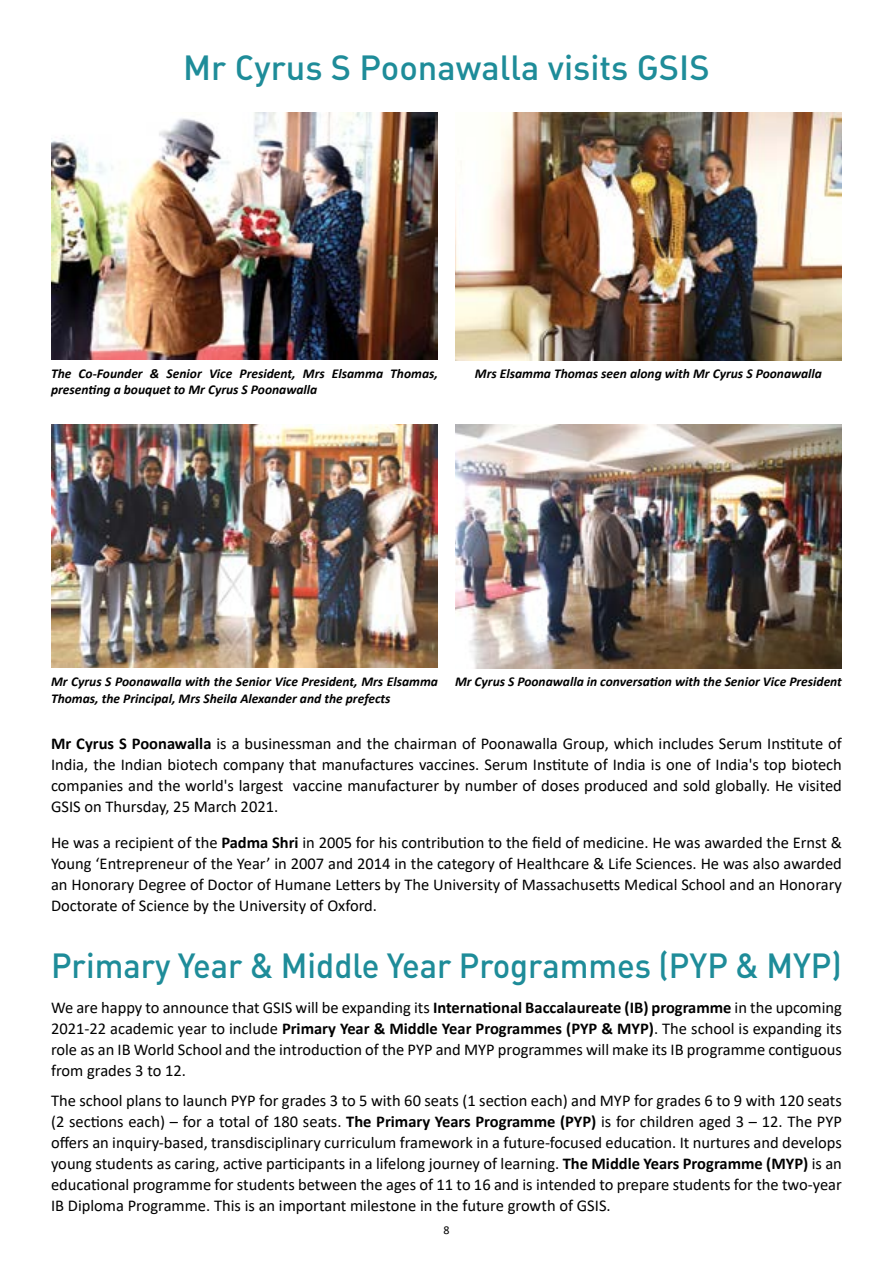
<style>
.page{position:relative;width:893px;height:1263px;background:#fff}
.page>*{position:absolute;margin:0;border:0;box-sizing:border-box;transform-origin:0 0}
.t1{font:34.5px "DIN Medium Alternate";color:#1e8c99;scale:.95 1}
.t2{font:34.5px "DIN Medium Alternate";color:#1e8c99}
.t3{font:16.5px/21px "Calibri";color:#000;text-align:justify}
.t4{font:italic 700 13.5px/16.2px "Calibri";color:#000}
.t5{font:12px "Calibri";color:#000}
.s1{font-weight:700}
</style>
<div class="page">
<img style="left:51px;top:113px;width:387px;height:246px">
<img style="left:51px;top:424px;width:387px;height:244px">
<img style="left:455px;top:113px;width:387px;height:247px">
<img style="left:455px;top:424px;width:387px;height:244px">
<h1 class="t2" style="left:183px;top:45px;width:528px">Mr Cyrus S Poonawalla visits GSIS</h1>
<p class="t4" style="left:51px;top:365px;width:388px">The Co-Founder &amp; Senior Vice President, Mrs Elsamma Thomas, presenting a bouquet to Mr Cyrus S Poonawalla</p>
<p class="t4" style="left:475px;top:365px;width:349px">Mrs Elsamma Thomas seen along with Mr Cyrus S Poonawalla</p>
<p class="t4" style="left:51px;top:673px;width:388px">Mr Cyrus S Poonawalla with the Senior Vice President, Mrs Elsamma<br>Thomas, the Principal, Mrs Sheila Alexander and the prefects</p>
<p class="t4" style="left:455px;top:673px;width:388px">Mr Cyrus S Poonawalla in conversation with the Senior Vice President</p>
<p class="t3" style="left:51px;top:733px;width:792px"><span class="s1">Mr Cyrus S Poonawalla</span> is a businessman and the chairman of Poonawalla Group, which includes Serum Institute of India, the Indian biotech company that manufactures vaccines. Serum Institute of India is one of India's top biotech companies and the world's largest vaccine manufacturer by number of doses produced and sold globally. He visited GSIS on Thursday, 25 March 2021.</p>
<p class="t3" style="left:51px;top:832px;width:792px">He was a recipient of the <span class="s1">Padma Shri</span> in 2005 for his contribution to the field of medicine. He was awarded the Ernst &amp; Young ‘Entrepreneur of the Year’ in 2007 and 2014 in the category of Healthcare &amp; Life Sciences. He was also awarded an Honorary Degree of Doctor of Humane Letters by The University of Massachusetts Medical School and an Honorary Doctorate of Science by the University of Oxford.</p>
<h1 class="t1" style="left:51px;top:943px;width:834px">Primary Year &amp; Middle Year Programmes (PYP &amp; MYP)</h1>
<p class="t3" style="left:51px;top:997px;width:792px">We are happy to announce that GSIS will be expanding its <span class="s1">International Baccalaureate (IB) programme</span> in the upcoming 2021-22 academic year to include <span class="s1">Primary Year &amp; Middle Year Programmes (PYP &amp; MYP)</span>. The school is expanding its role as an IB World School and the introduction of the PYP and MYP programmes will make its IB programme contiguous from grades 3 to 12.</p>
<p class="t3" style="left:51px;top:1090px;width:792px">The school plans to launch PYP for grades 3 to 5 with 60 seats (1 section each) and MYP for grades 6 to 9 with 120 seats (2 sections each) – for a total of 180 seats. <span class="s1">The Primary Years Programme (PYP)</span> is for children aged 3 – 12. The PYP offers an inquiry-based, transdisciplinary curriculum framework in a future-focused education. It nurtures and develops young students as caring, active participants in a lifelong journey of learning. <span class="s1">The Middle Years Programme (MYP)</span> is an educational programme for students between the ages of 11 to 16 and is intended to prepare students for the two-year IB Diploma Programme. This is an important milestone in the future growth of GSIS.</p>
<p class="t5" style="left:443px;top:1221px;width:8px">8</p>
</div>
